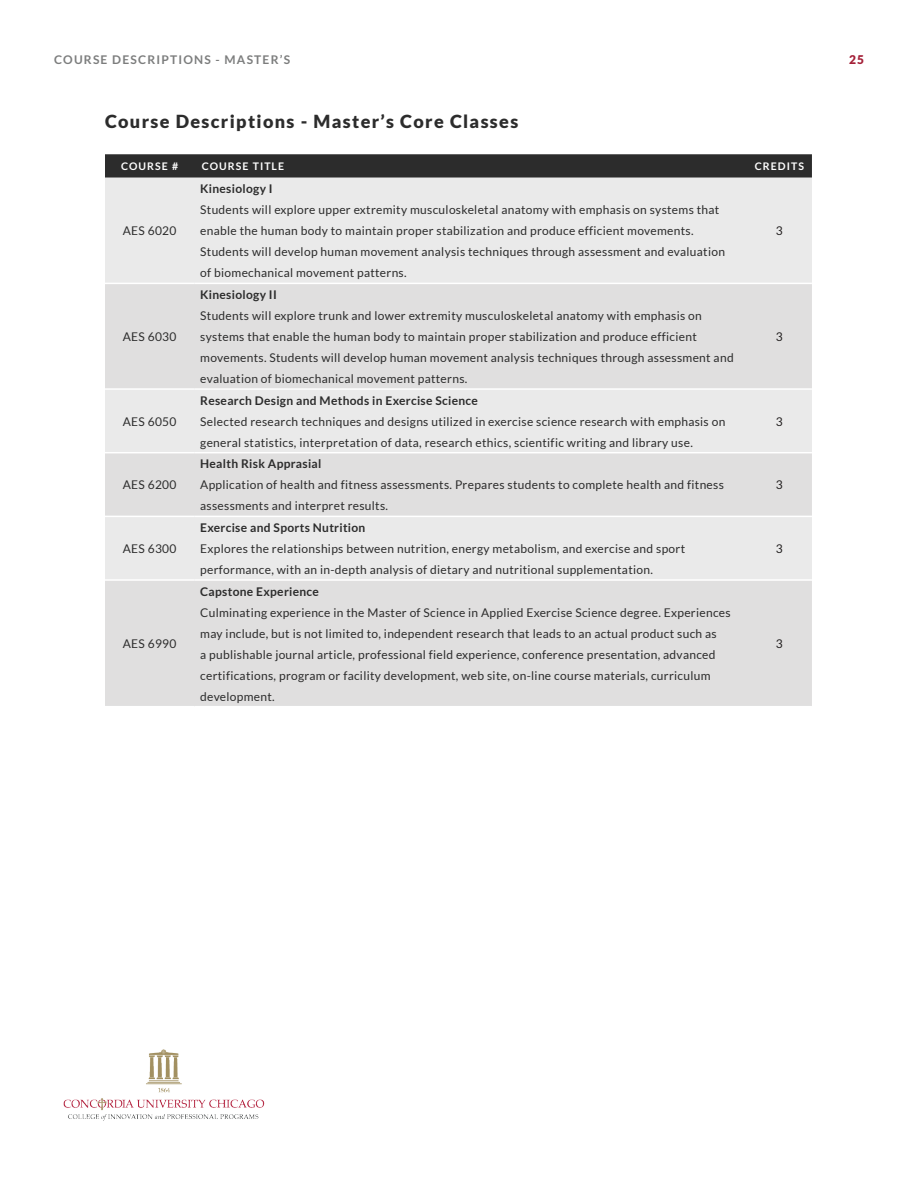
<style>
.page{position:relative;width:918px;height:1188px;background:#fff}
.page>*{position:absolute;margin:0;border:0;box-sizing:border-box;transform-origin:0 0}
.t1{font:900 18px "Lato";letter-spacing:.075em;color:#2c2c2c}
.t2{font:12px/21px "Lato";letter-spacing:.025em;color:#2c2c2c}
.t3{font:700 12px "Lato";letter-spacing:.025em;color:#2c2c2c}
.t4{font:700 12px "Lato";letter-spacing:.1em;color:#7c7d7d}
.t5{font:12px "Lato";color:#221f1f}
.t6{font:900 12px "Lato";color:#a42038}
.t7{font:700 10.5px "Lato";letter-spacing:.1em;color:#fff}
</style>
<div class="page">
<img style="left:63px;top:1049px;width:202px;height:72px">
<svg style="left:105px;top:154px;width:707px;height:24px;background:#323232"></svg>
<div style="left:105px;top:178px;width:707px;height:105px;background:#eaeaea"></div>
<svg style="left:105px;top:284px;width:707px;height:422px;background:#e3e2e2"></svg>
<hr style="left:105px;top:388px;width:89px;height:2px;background:#fff">
<hr style="left:194px;top:388px;width:553px;height:2px;background:#fff">
<hr style="left:747px;top:388px;width:65px;height:2px;background:#fff">
<hr style="left:105px;top:452px;width:89px;height:1px;background:#fff">
<hr style="left:194px;top:452px;width:553px;height:1px;background:#fff">
<hr style="left:747px;top:452px;width:65px;height:1px;background:#fff">
<hr style="left:105px;top:516px;width:89px;height:1px;background:#fff">
<hr style="left:194px;top:516px;width:553px;height:1px;background:#fff">
<hr style="left:747px;top:516px;width:65px;height:1px;background:#fff">
<hr style="left:105px;top:579px;width:89px;height:2px;background:#fff">
<hr style="left:194px;top:579px;width:553px;height:2px;background:#fff">
<hr style="left:747px;top:579px;width:65px;height:2px;background:#fff">
<p class="t4" style="left:54px;top:54px;width:238px">COURSE DESCRIPTIONS - MASTER’S</p>
<p class="t6" style="left:849px;top:54px;width:16px">25</p>
<h1 class="t1" style="left:105px;top:113px;width:415px">Course Descriptions - Master’s Core Classes</h1>
<p class="t7" style="left:121px;top:162px;width:59px">COURSE #</p>
<p class="t7" style="left:202px;top:162px;width:84px">COURSE TITLE</p>
<p class="t7" style="left:755px;top:162px;width:51px">CREDITS</p>
<p class="t2" style="left:123px;top:221px;width:55px">AES 6020</p>
<p class="t2" style="left:123px;top:327px;width:55px">AES 6030</p>
<p class="t2" style="left:123px;top:412px;width:55px">AES 6050</p>
<p class="t2" style="left:123px;top:475px;width:55px">AES 6200</p>
<p class="t2" style="left:123px;top:539px;width:55px">AES 6300</p>
<p class="t2" style="left:123px;top:634px;width:55px">AES 6990</p>
<p class="t3" style="left:200px;top:184px;width:74px">Kinesiology I</p>
<p class="t2" style="left:200px;top:200px;width:526px">Students will explore upper extremity musculoskeletal anatomy with emphasis on systems that enable the human body to maintain proper stabilization and produce efficient movements.<br>Students will develop human movement analysis techniques through assessment and evaluation of biomechanical movement patterns.</p>
<p class="t3" style="left:200px;top:290px;width:78px">Kinesiology II</p>
<p class="t2" style="left:200px;top:306px;width:535px">Students will explore trunk and lower extremity musculoskeletal anatomy with emphasis on systems that enable the human body to maintain proper stabilization and produce efficient movements. Students will develop human movement analysis techniques through assessment and evaluation of biomechanical movement patterns.</p>
<p class="t5" style="left:776px;top:226px;width:8px">3</p>
<p class="t5" style="left:776px;top:332px;width:8px">3</p>
<p class="t3" style="left:200px;top:395px;width:279px">Research Design and Methods in Exercise Science</p>
<p class="t2" style="left:200px;top:412px;width:527px">Selected research techniques and designs utilized in exercise science research with emphasis on general statistics, interpretation of data, research ethics, scientific writing and library use.</p>
<p class="t5" style="left:776px;top:416px;width:8px">3</p>
<p class="t3" style="left:200px;top:459px;width:123px">Health Risk Apprasial</p>
<p class="t2" style="left:200px;top:475px;width:525px">Application of health and fitness assessments. Prepares students to complete health and fitness assessments and interpret results.</p>
<p class="t5" style="left:776px;top:480px;width:8px">3</p>
<p class="t3" style="left:200px;top:523px;width:167px">Exercise and Sports Nutrition</p>
<p class="t2" style="left:200px;top:539px;width:486px">Explores the relationships between nutrition, energy metabolism, and exercise and sport performance, with an in-depth analysis of dietary and nutritional supplementation.</p>
<p class="t5" style="left:776px;top:544px;width:8px">3</p>
<p class="t3" style="left:200px;top:586px;width:120px">Capstone Experience</p>
<p class="t2" style="left:200px;top:603px;width:532px">Culminating experience in the Master of Science in Applied Exercise Science degree. Experiences may include, but is not limited to, independent research that leads to an actual product such as<br>a publishable journal article, professional field experience, conference presentation, advanced certifications, program or facility development, web site, on-line course materials, curriculum development.</p>
<p class="t5" style="left:776px;top:639px;width:8px">3</p>
</div>
